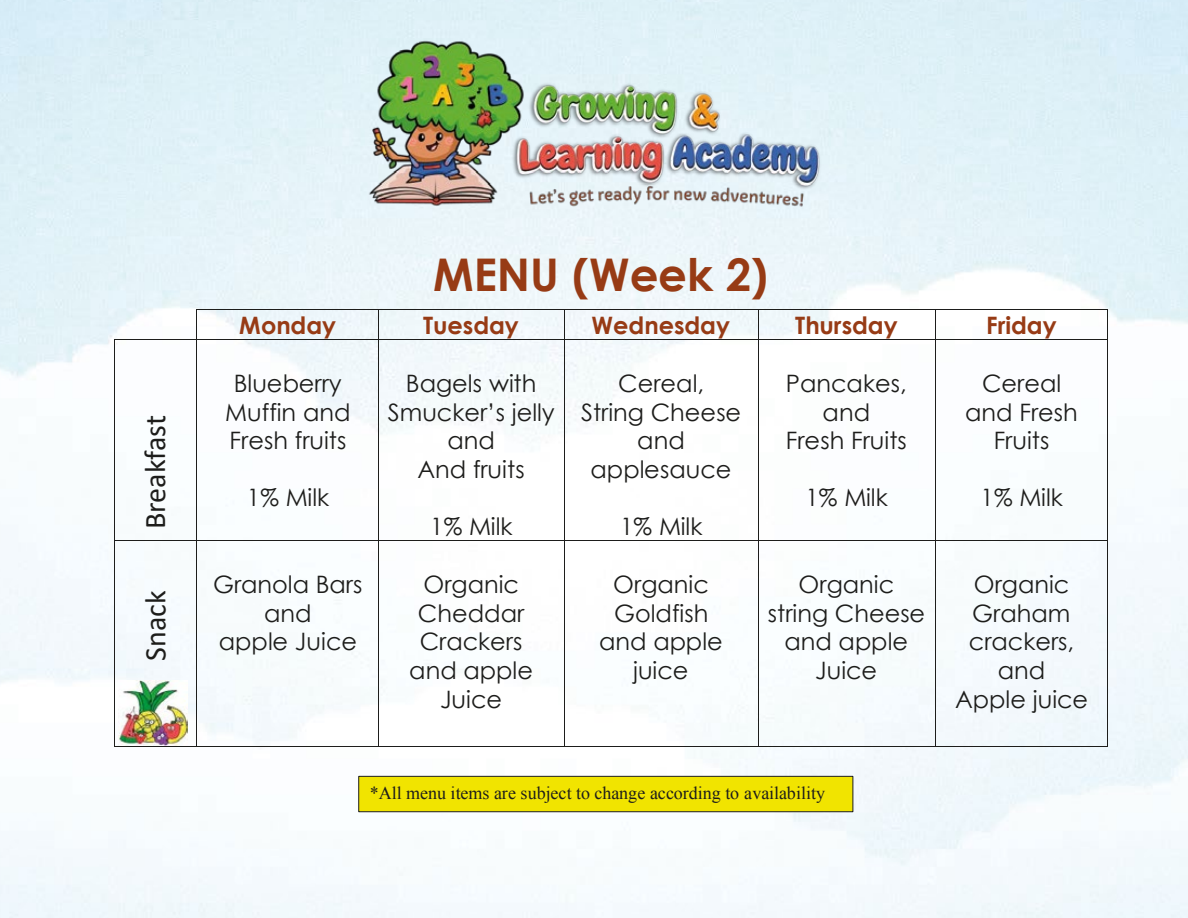
<style>
.page{position:relative;width:1188px;height:918px;background:#fff}
.page>*{position:absolute;margin:0;border:0;box-sizing:border-box;transform-origin:0 0}
.t1{font:700 45px "Century Gothic";color:#973b15}
.t2{font:30px "Calibri";color:#1d1d1b}
.t3{font:24px/28.7px "Century Gothic";color:#1d1d1b;text-align:center}
.t4{font:700 24px "Century Gothic";letter-spacing:-.005em;color:#973b15}
.t5{font:18px "Times New Roman";letter-spacing:-.005em;color:#1d1d1b}
</style>
<div class="page">
<img style="left:0;top:0;width:1188px;height:918px">
<img style="left:119px;top:681px;width:68px;height:64px">
<hr style="left:197px;top:310px;width:181px;height:1px;background:#1d1d1b">
<hr style="left:379px;top:310px;width:185px;height:1px;background:#1d1d1b">
<hr style="left:565px;top:310px;width:193px;height:1px;background:#1d1d1b">
<hr style="left:758px;top:310px;width:177px;height:1px;background:#1d1d1b">
<hr style="left:936px;top:310px;width:171px;height:1px;background:#1d1d1b">
<hr style="left:197px;top:310px;width:1px;height:30px;background:#1d1d1b">
<hr style="left:378px;top:310px;width:1px;height:30px;background:#1d1d1b">
<hr style="left:564px;top:310px;width:1px;height:30px;background:#1d1d1b">
<hr style="left:758px;top:310px;width:1px;height:30px;background:#1d1d1b">
<hr style="left:935px;top:310px;width:1px;height:30px;background:#1d1d1b">
<hr style="left:1107px;top:310px;width:1px;height:30px;background:#1d1d1b">
<hr style="left:116px;top:340px;width:81px;height:1px;background:#1d1d1b">
<hr style="left:197px;top:340px;width:181px;height:1px;background:#1d1d1b">
<hr style="left:379px;top:340px;width:185px;height:1px;background:#1d1d1b">
<hr style="left:565px;top:340px;width:193px;height:1px;background:#1d1d1b">
<hr style="left:758px;top:340px;width:177px;height:1px;background:#1d1d1b">
<hr style="left:936px;top:340px;width:171px;height:1px;background:#1d1d1b">
<hr style="left:114px;top:340px;width:1px;height:201px;background:#1d1d1b">
<hr style="left:197px;top:340px;width:1px;height:201px;background:#1d1d1b">
<hr style="left:378px;top:340px;width:1px;height:201px;background:#1d1d1b">
<hr style="left:564px;top:340px;width:1px;height:201px;background:#1d1d1b">
<hr style="left:758px;top:340px;width:1px;height:201px;background:#1d1d1b">
<hr style="left:935px;top:340px;width:1px;height:201px;background:#1d1d1b">
<hr style="left:1107px;top:340px;width:1px;height:201px;background:#1d1d1b">
<hr style="left:115px;top:541px;width:82px;height:1px;background:#1d1d1b">
<hr style="left:197px;top:541px;width:181px;height:1px;background:#1d1d1b">
<hr style="left:379px;top:541px;width:185px;height:1px;background:#1d1d1b">
<hr style="left:565px;top:541px;width:193px;height:1px;background:#1d1d1b">
<hr style="left:758px;top:541px;width:177px;height:1px;background:#1d1d1b">
<hr style="left:936px;top:541px;width:171px;height:1px;background:#1d1d1b">
<hr style="left:114px;top:541px;width:1px;height:206px;background:#1d1d1b">
<hr style="left:115px;top:747px;width:82px;height:1px;background:#1d1d1b">
<hr style="left:197px;top:541px;width:1px;height:206px;background:#1d1d1b">
<hr style="left:197px;top:747px;width:181px;height:1px;background:#1d1d1b">
<hr style="left:378px;top:541px;width:1px;height:206px;background:#1d1d1b">
<hr style="left:379px;top:747px;width:185px;height:1px;background:#1d1d1b">
<hr style="left:564px;top:541px;width:1px;height:206px;background:#1d1d1b">
<hr style="left:565px;top:747px;width:193px;height:1px;background:#1d1d1b">
<hr style="left:758px;top:541px;width:1px;height:206px;background:#1d1d1b">
<hr style="left:758px;top:747px;width:177px;height:1px;background:#1d1d1b">
<hr style="left:935px;top:541px;width:1px;height:206px;background:#1d1d1b">
<hr style="left:936px;top:747px;width:171px;height:1px;background:#1d1d1b">
<hr style="left:1107px;top:541px;width:1px;height:206px;background:#1d1d1b">
<img style="left:125px;top:393px;width:66px;height:136px">
<div style="left:125px;top:570px;width:58px;height:91px;background:#f6fbfe"></div>
<div style="left:358px;top:776px;width:495px;height:36px;background:#f1e400;border:1px solid #1d1d1b"></div>
<img style="left:359px;top:21px;width:470px;height:205px">
<p class="t2" style="left:134px;top:529px;width:116px;rotate:-90deg">Breakfast</p>
<p class="t2" style="left:135px;top:661px;width:72px;rotate:-90deg">Snack</p>
<h1 class="t1" style="left:433px;top:241px;width:336px">MENU (Week 2)</h1>
<p class="t4" style="left:239px;top:307px;width:98px">Monday</p>
<p class="t4" style="left:423px;top:307px;width:97px">Tuesday</p>
<p class="t4" style="left:592px;top:307px;width:140px">Wednesday</p>
<p class="t4" style="left:795px;top:307px;width:104px">Thursday</p>
<p class="t4" style="left:986px;top:307px;width:72px">Friday</p>
<p class="t3" style="left:225px;top:369px;width:127px">Blueberry<br>Muffin and<br>Fresh fruits</p>
<p class="t3" style="left:247px;top:483px;width:84px">1% Milk</p>
<p class="t3" style="left:388px;top:369px;width:168px">Bagels with<br>Smucker’s jelly and<br>And fruits</p>
<p class="t3" style="left:430px;top:512px;width:84px">1% Milk</p>
<p class="t3" style="left:581px;top:369px;width:161px">Cereal,<br>String Cheese and applesauce</p>
<p class="t3" style="left:620px;top:512px;width:84px">1% Milk</p>
<p class="t3" style="left:786px;top:369px;width:123px">Pancakes, and<br>Fresh Fruits</p>
<p class="t3" style="left:805px;top:483px;width:84px">1% Milk</p>
<p class="t3" style="left:965px;top:369px;width:114px">Cereal and Fresh<br>Fruits</p>
<p class="t3" style="left:981px;top:483px;width:84px">1% Milk</p>
<p class="t3" style="left:213px;top:570px;width:151px">Granola Bars and<br>apple Juice</p>
<p class="t3" style="left:409px;top:570px;width:125px">Organic<br>Cheddar<br>Crackers and apple<br>Juice</p>
<p class="t3" style="left:599px;top:570px;width:125px">Organic<br>Goldfish and apple juice</p>
<p class="t3" style="left:768px;top:570px;width:159px">Organic string Cheese and apple<br>Juice</p>
<p class="t3" style="left:955px;top:570px;width:135px">Organic<br>Graham crackers, and<br>Apple juice</p>
<p class="t5" style="left:370px;top:781px;width:457px">*All menu items are subject to change according to availability</p>
</div>
